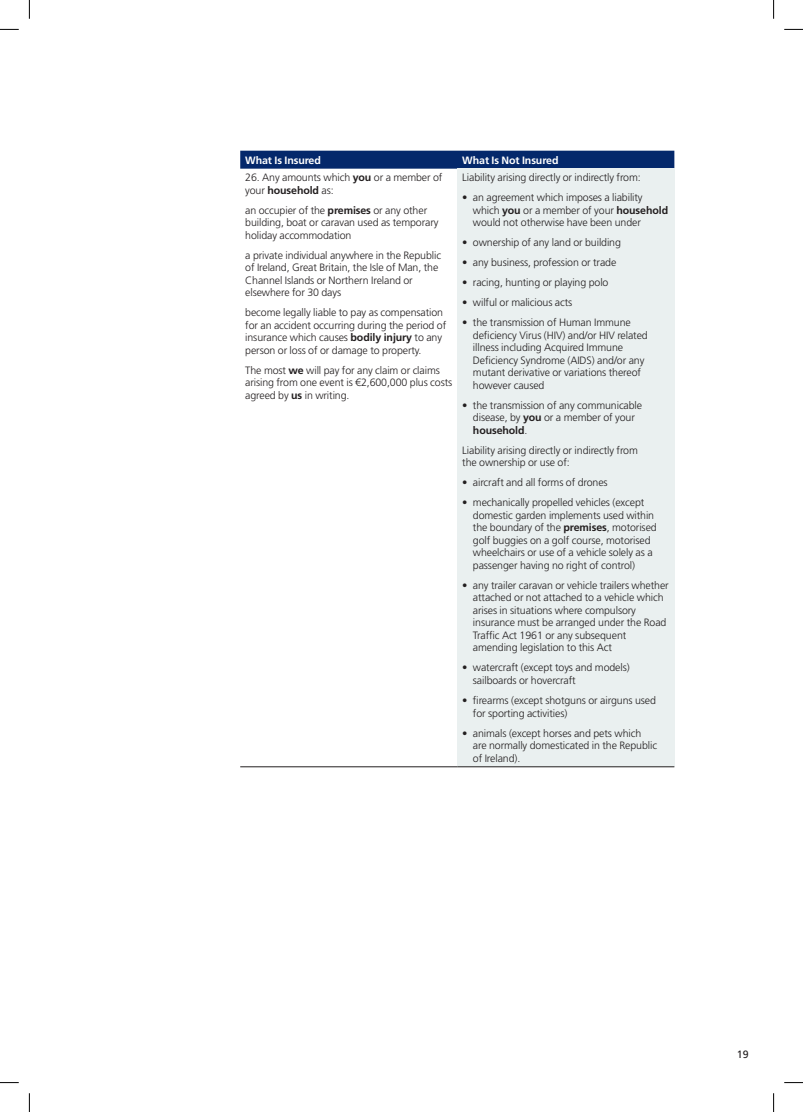
<style>
.page{position:relative;width:803px;height:1112px;background:#fff}
.page>*{position:absolute;margin:0;border:0;box-sizing:border-box;transform-origin:0 0}
.t1{font:300 10.62px/12.5px "Frutiger LT Std";letter-spacing:-.01em;color:#231f20}
.t2{font:700 10.62px "Frutiger LT Std";letter-spacing:-.01em;color:#fff}
.t3{font:10.62px "Frutiger LT Std";color:#231f20}
.s1{font-weight:700}
</style>
<div class="page">
<div style="left:240px;top:151px;width:434px;height:18px;background:#04286b"></div>
<div style="left:457px;top:169px;width:217px;height:597px;background:#eaf0f0"></div>
<hr style="left:240px;top:766px;width:217px;height:1px;background:#231f20">
<hr style="left:457px;top:766px;width:217px;height:1px;background:#231f20">
<svg style="left:0;top:29px;width:19px;height:1px"></svg>
<svg style="left:784px;top:29px;width:19px;height:1px"></svg>
<svg style="left:0;top:1082px;width:19px;height:1px"></svg>
<svg style="left:784px;top:1082px;width:19px;height:1px"></svg>
<svg style="left:29px;top:0;width:1px;height:19px"></svg>
<svg style="left:29px;top:1093px;width:1px;height:18px"></svg>
<svg style="left:773px;top:0;width:1px;height:19px"></svg>
<svg style="left:773px;top:1093px;width:1px;height:18px"></svg>
<p class="t2" style="left:245px;top:154px;width:77px">What Is Insured</p>
<p class="t2" style="left:462px;top:154px;width:98px">What Is Not Insured</p>
<p class="t1" style="left:245px;top:171px;width:199px">26. Any amounts which <span class="s1">you</span> or a member of your <span class="s1">household</span> as:</p>
<p class="t1" style="left:245px;top:204px;width:195px">an occupier of the <span class="s1">premises</span> or any other building, boat or caravan used as temporary holiday accommodation</p>
<p class="t1" style="left:245px;top:249px;width:197px">a private individual anywhere in the Republic of Ireland, Great Britain, the Isle of Man, the Channel Islands or Northern Ireland or elsewhere for 30 days</p>
<p class="t1" style="left:245px;top:306px;width:202px">become legally liable to pay as compensation for an accident occurring during the period of insurance which causes <span class="s1">bodily injury</span> to any person or loss of or damage to property.</p>
<p class="t1" style="left:245px;top:364px;width:209px">The most <span class="s1">we</span> will pay for any claim or claims arising from one event is €2,600,000 plus costs agreed by <span class="s1">us</span> in writing.</p>
<p class="t1" style="left:462px;top:171px;width:180px">Liability arising directly or indirectly from:</p>
<p class="t1" style="left:473px;top:191px;width:197px;text-indent:-11px">• an agreement which imposes a liability which <span class="s1">you</span> or a member of your <span class="s1">household </span>would not otherwise have been under</p>
<p class="t1" style="left:462px;top:236px;width:160px">• ownership of any land or building</p>
<p class="t1" style="left:462px;top:256px;width:156px">• any business, profession or trade</p>
<p class="t1" style="left:462px;top:276px;width:148px">• racing, hunting or playing polo</p>
<p class="t1" style="left:462px;top:296px;width:111px">• wilful or malicious acts</p>
<p class="t1" style="left:473px;top:316px;width:176px;text-indent:-11px">• the transmission of Human Immune deficiency Virus (HIV) and/or HIV related illness including Acquired Immune Deficiency Syndrome (AIDS) and/or any mutant derivative or variations thereof however caused</p>
<p class="t1" style="left:473px;top:399px;width:171px;text-indent:-11px">• the transmission of any communicable disease, by <span class="s1">you</span> or a member of your <span class="s1">household</span>.</p>
<p class="t1" style="left:462px;top:444px;width:177px">Liability arising directly or indirectly from the ownership or use of:</p>
<p class="t1" style="left:462px;top:476px;width:147px">• aircraft and all forms of drones</p>
<p class="t1" style="left:473px;top:496px;width:185px;text-indent:-11px">• mechanically propelled vehicles (except domestic garden implements used within the boundary of the <span class="s1">premises</span>, motorised golf buggies on a golf course, motorised wheelchairs or use of a vehicle solely as a passenger having no right of control)</p>
<p class="t1" style="left:473px;top:579px;width:197px;text-indent:-11px">• any trailer caravan or vehicle trailers whether attached or not attached to a vehicle which arises in situations where compulsory insurance must be arranged under the Road Traffic Act 1961 or any subsequent amending legislation to this Act</p>
<p class="t1" style="left:473px;top:661px;width:158px;text-indent:-11px">• watercraft (except toys and models) sailboards or hovercraft</p>
<p class="t1" style="left:473px;top:694px;width:185px;text-indent:-11px">• firearms (except shotguns or airguns used for sporting activities)</p>
<p class="t1" style="left:473px;top:726px;width:186px;text-indent:-11px">• animals (except horses and pets which are normally domesticated in the Republic of Ireland).</p>
<p class="t3" style="left:737px;top:1047px;width:13px">19</p>
</div>
